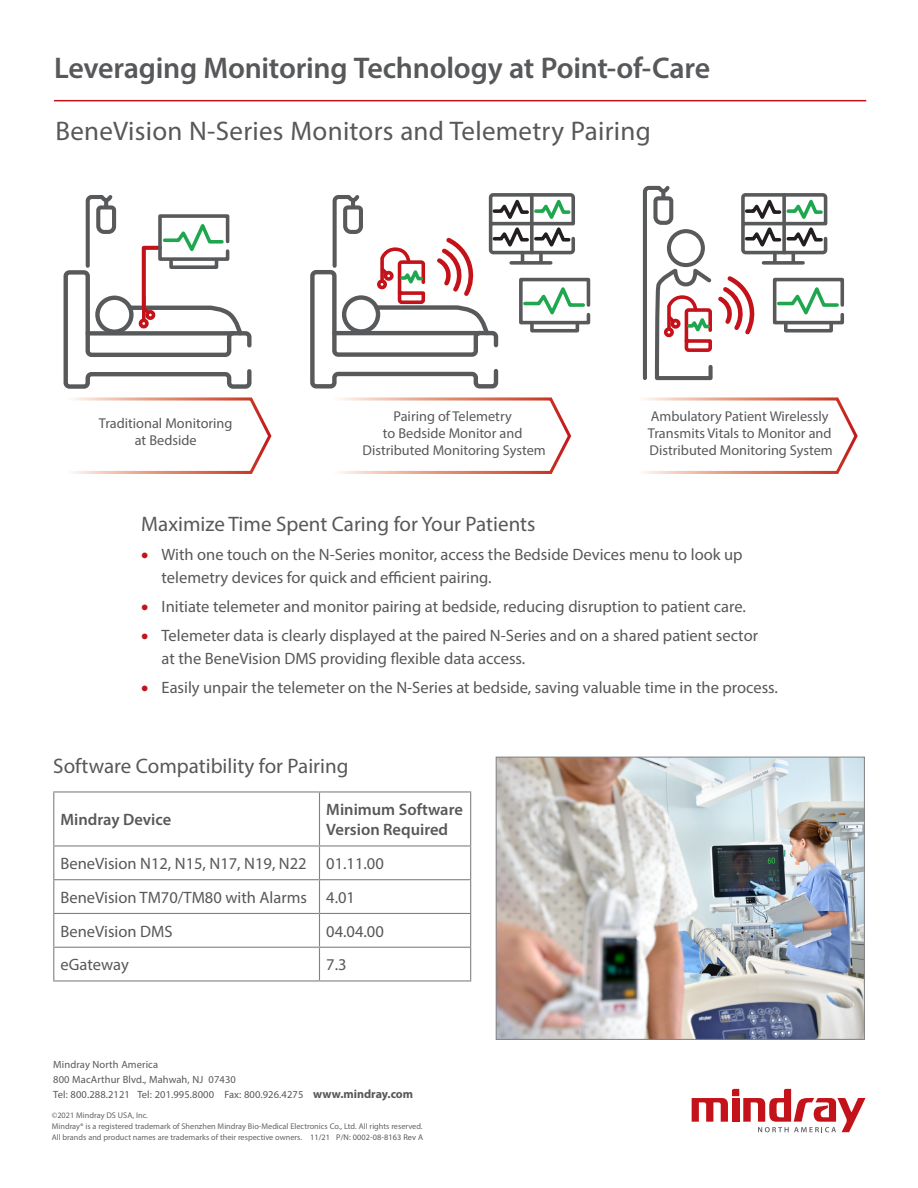
<style>
.page{position:relative;width:918px;height:1188px;background:#fff}
.page>*{position:absolute;margin:0;border:0;box-sizing:border-box;transform-origin:0 0}
.t1{font:600 30px "Myriad Pro";letter-spacing:-.01em;color:#57585a}
.Heads{font:27px "Myriad Pro";letter-spacing:.01em;color:#57585a}
.t2{font:21px "Myriad Pro";color:#57585a}
.t3{font:16.5px/22.5px "Myriad Pro";color:#57585a}
.t4{font:600 16.5px/19.5px "Myriad Pro";color:#57585a}
.t5{font:14.25px/17.1px "Myriad Pro";color:#58595b;text-align:center}
.t6{font:10.5px "Myriad Pro";letter-spacing:.01em;color:#57585a}
.t7{font:8.25px/10.9px "Myriad Pro";color:#636366}
.s1{color:#c4121a}
.s2{font-weight:700;font-size:12px}
.s3{color:#57585a}
</style>
<div class="page">
<svg style="left:643px;top:397px;width:215px;height:77px"></svg>
<svg style="left:642px;top:185px;width:202px;height:196px"></svg>
<svg style="left:63px;top:195px;width:209px;height:279px"></svg>
<svg style="left:310px;top:193px;width:281px;height:281px"></svg>
<hr style="left:53px;top:791px;width:267px;height:2px;background:#808285">
<hr style="left:53px;top:793px;width:1px;height:52px;background:#808285">
<hr style="left:320px;top:791px;width:151px;height:2px;background:#808285">
<hr style="left:319px;top:793px;width:1px;height:52px;background:#808285">
<hr style="left:470px;top:793px;width:1px;height:52px;background:#808285">
<hr style="left:53px;top:845px;width:267px;height:2px;background:#808285">
<hr style="left:53px;top:847px;width:1px;height:32px;background:#808285">
<hr style="left:320px;top:845px;width:151px;height:2px;background:#808285">
<hr style="left:319px;top:847px;width:1px;height:32px;background:#808285">
<hr style="left:470px;top:847px;width:1px;height:32px;background:#808285">
<hr style="left:53px;top:879px;width:267px;height:1px;background:#808285">
<hr style="left:53px;top:880px;width:1px;height:33px;background:#808285">
<hr style="left:320px;top:879px;width:151px;height:1px;background:#808285">
<hr style="left:319px;top:880px;width:1px;height:33px;background:#808285">
<hr style="left:470px;top:880px;width:1px;height:33px;background:#808285">
<hr style="left:53px;top:913px;width:267px;height:1px;background:#808285">
<hr style="left:53px;top:914px;width:1px;height:33px;background:#808285">
<hr style="left:320px;top:913px;width:151px;height:1px;background:#808285">
<hr style="left:319px;top:914px;width:1px;height:33px;background:#808285">
<hr style="left:470px;top:914px;width:1px;height:33px;background:#808285">
<hr style="left:53px;top:947px;width:267px;height:1px;background:#808285">
<hr style="left:53px;top:948px;width:1px;height:32px;background:#808285">
<hr style="left:320px;top:947px;width:151px;height:1px;background:#808285">
<hr style="left:319px;top:948px;width:1px;height:32px;background:#808285">
<hr style="left:470px;top:948px;width:1px;height:32px;background:#808285">
<hr style="left:53px;top:980px;width:267px;height:2px;background:#808285">
<hr style="left:320px;top:980px;width:151px;height:2px;background:#808285">
<svg style="left:692px;top:1089px;width:174px;height:43px"></svg>
<hr style="left:54px;top:100px;width:812px;height:1px;background:#c4121a">
<img style="left:498px;top:759px;width:365px;height:279px">
<div style="left:496px;top:757px;width:369px;height:283px;border:1px solid #808285"></div>
<p class="t1" style="left:54px;top:49px;width:658px">Leveraging Monitoring Technology at Point-of-Care</p>
<p class="Heads" style="left:55px;top:115px;width:597px">BeneVision N-Series Monitors and Telemetry Pairing</p>
<p class="t5" style="left:363px;top:407px;width:185px">Pairing of Telemetry<br>to Bedside Monitor and<br>Distributed Monitoring System</p>
<p class="t5" style="left:99px;top:414px;width:135px">Traditional Monitoring at Bedside</p>
<p class="t5" style="left:648px;top:407px;width:186px;text-align:left">Ambulatory Patient Wirelessly<br>Transmits Vitals to Monitor and<br>Distributed Monitoring System</p>
<p class="t2" style="left:141px;top:511px;width:396px">Maximize Time Spent Caring for Your Patients</p>
<p class="t3" style="left:162px;top:543px;width:582px;text-indent:-20px"><span class="s1">●</span> With one touch on the N-Series monitor, access the Bedside Devices menu to look up telemetry devices for quick and efficient pairing.</p>
<p class="t3" style="left:141px;top:595px;width:606px"><span class="s1">●</span> Initiate telemeter and monitor pairing at bedside, reducing disruption to patient care.</p>
<p class="t3" style="left:162px;top:624px;width:598px;text-indent:-20px"><span class="s1">●</span> Telemeter data is clearly displayed at the paired N-Series and on a shared patient sector at the BeneVision DMS providing flexible data access.</p>
<p class="t3" style="left:141px;top:676px;width:638px"><span class="s1">●</span> Easily unpair the telemeter on the N-Series at bedside, saving valuable time in the process.</p>
<p class="t2" style="left:53px;top:753px;width:297px">Software Compatibility for Pairing</p>
<p class="t4" style="left:61px;top:809px;width:112px">Mindray Device</p>
<p class="t4" style="left:326px;top:800px;width:138px">Minimum Software<br>Version Required</p>
<p class="t3" style="left:61px;top:852px;width:248px">BeneVision N12, N15, N17, N19, N22</p>
<p class="t3" style="left:326px;top:852px;width:59px">01.11.00</p>
<p class="t3" style="left:61px;top:886px;width:248px">BeneVision TM70/TM80 with Alarms</p>
<p class="t3" style="left:326px;top:886px;width:30px">4.01</p>
<p class="t3" style="left:61px;top:919px;width:114px">BeneVision DMS</p>
<p class="t3" style="left:326px;top:919px;width:59px">04.04.00</p>
<p class="t3" style="left:61px;top:953px;width:70px">eGateway</p>
<p class="t3" style="left:326px;top:953px;width:22px">7.3</p>
<p class="t6" style="left:53px;top:1058px;width:106px">Mindray North America</p>
<p class="t6" style="left:53px;top:1073px;width:184px">800 MacArthur Blvd., Mahwah, NJ 07430</p>
<p class="t6" style="left:53px;top:1088px;width:361px">Tel: 800.288.2121 Tel: 201.995.8000 Fax: 800.926.4275 <span class="s2">www.mindray.com</span></p>
<p class="t7" style="left:52px;top:1110px;width:373px">©2021 Mindray DS USA, Inc.<br>Mindray® is a registered trademark of Shenzhen Mindray Bio-Medical Electronics Co., Ltd. All rights reserved.<br>All brands and product names are trademarks of their respective owners. <span class="s3">11/21 P/N: 0002-08-8163 Rev A</span></p>
</div>
